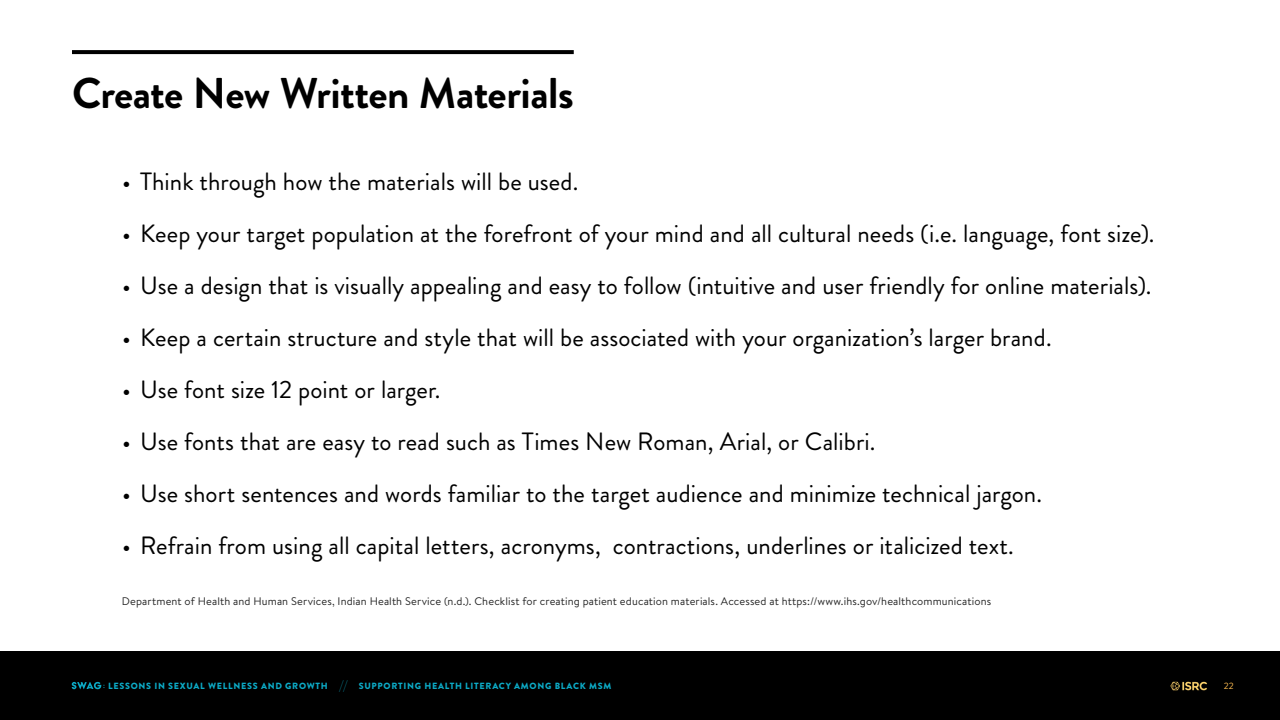
<style>
.page{position:relative;width:1280px;height:720px;background:#fff}
.page>*{position:absolute;margin:0;border:0;box-sizing:border-box;transform-origin:0 0}
.Slide_Title{font:700 43px "Brandon Grotesque";letter-spacing:-.015em;color:#000}
.t1{font:25px "Brandon Grotesque";color:#000}
.annotation_footer{font:11px "Brandon Text";letter-spacing:.01em;color:#262626}
.t2{font:900 9px "Brandon Grotesque";letter-spacing:.08em;color:#0cabc7}
.t3{font:9px "Brandon Text";color:#fdbb50}
.s1{font-weight:100;font-size:17px}
</style>
<div class="page">
<div style="left:0;top:651px;width:1280px;height:69px;background:#000"></div>
<img style="left:1170px;top:681px;width:37px;height:10px">
<svg style="left:72px;top:682px;width:29px;height:7px"></svg>
<svg style="left:72px;top:50px;width:502px;height:4px;background:#060606"></svg>
<p class="Slide_Title" style="left:72px;top:63px;width:503px">Create New Written Materials</p>
<p class="t1" style="left:122px;top:165px;width:458px">• Think through how the materials will be used.</p>
<p class="t1" style="left:122px;top:217px;width:1034px">• Keep your target population at the forefront of your mind and all cultural needs (i.e. language, font size).</p>
<p class="t1" style="left:122px;top:269px;width:1031px">• Use a design that is visually appealing and easy to follow (intuitive and user friendly for online materials).</p>
<p class="t1" style="left:122px;top:321px;width:931px">• Keep a certain structure and style that will be associated with your organization’s larger brand.</p>
<p class="t1" style="left:122px;top:373px;width:320px">• Use font size 12 point or larger.</p>
<p class="t1" style="left:122px;top:425px;width:755px">• Use fonts that are easy to read such as Times New Roman, Arial, or Calibri.</p>
<p class="t1" style="left:122px;top:477px;width:922px">• Use short sentences and words familiar to the target audience and minimize technical jargon.</p>
<p class="t1" style="left:122px;top:529px;width:893px">• Refrain from using all capital letters, acronyms, contractions, underlines or italicized text.</p>
<p class="annotation_footer" style="left:122px;top:593px;width:871px">Department of Health and Human Services, Indian Health Service (n.d.). Checklist for creating patient education materials. Accessed at https://www.ihs.gov/healthcommunications</p>
<p class="t2" style="left:103px;top:680px;width:510px"><sup>:</sup> LESSONS IN SEXUAL WELLNESS AND GROWTH <span class="s1">//</span> SUPPORTING HEALTH LITERACY AMONG BLACK MSM</p>
<p class="t3" style="left:1224px;top:680px;width:12px">22</p>
</div>
